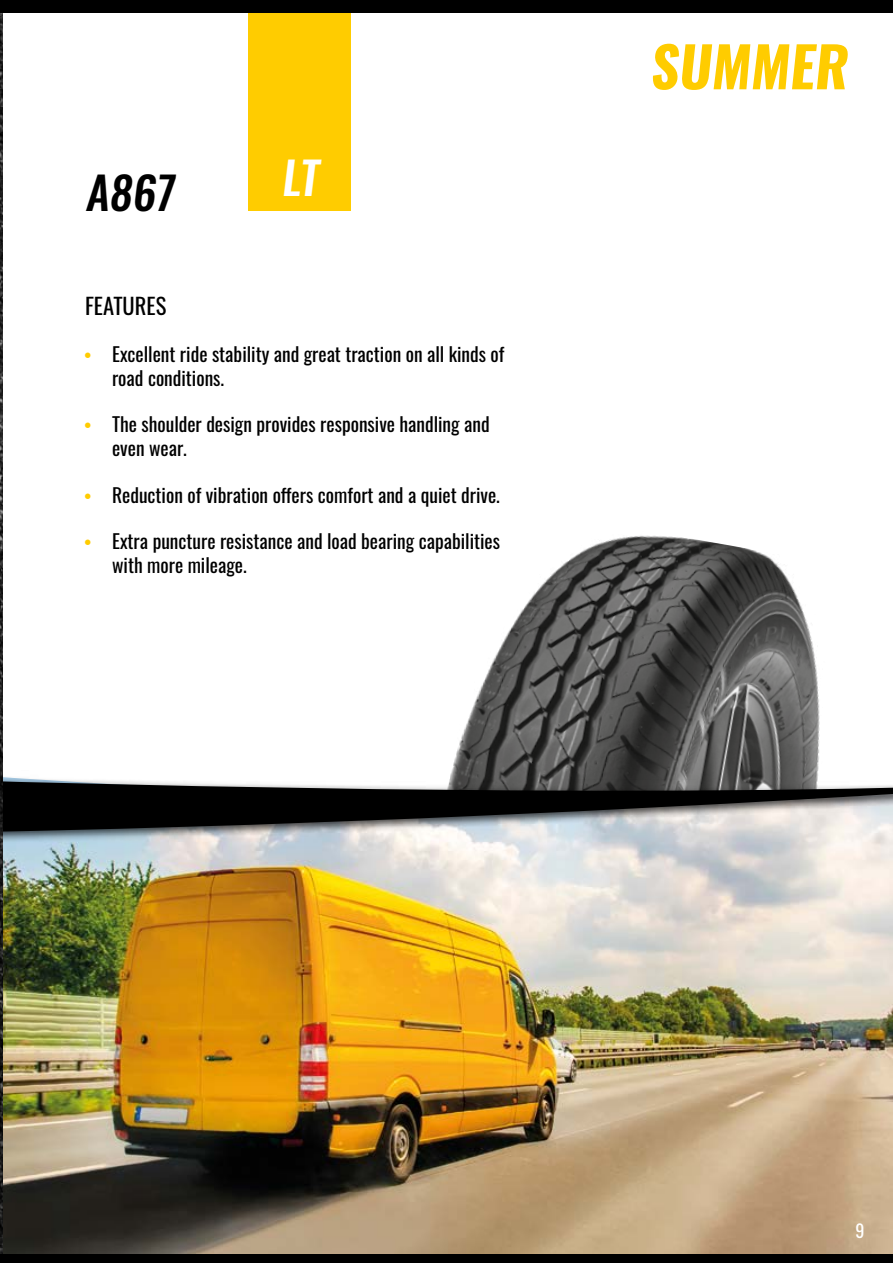
<style>
.page{position:relative;width:893px;height:1263px;background:#fff}
.page>*{position:absolute;margin:0;border:0;box-sizing:border-box;transform-origin:0 0}
.t1{font:700 55.5px "Oswald";color:#fc0}
.t2{font:500 45px "Oswald";color:#000}
.t3{font:500 45px "Oswald";color:#fff}
.t4{font:22.5px "Oswald";color:#000}
.t5{font:19.5px/23.4px "Oswald";color:#000}
.t6{font:18px "Oswald";color:#fff}
.s1{font-family:"Britannic";font-weight:700;color:#fc0}
</style>
<div class="page">
<img style="left:461px;top:535px;width:359px;height:205px">
<img style="left:2px;top:872px;width:891px;height:382px">
<div style="left:0;top:740px;width:893px;height:107px;background:#000;opacity:.75"></div>
<svg style="left:2px;top:746px;width:891px;height:126px"></svg>
<img style="left:0;top:13px;width:2px;height:1241px">
<div style="left:0;top:1254px;width:893px;height:9px;background:#000"></div>
<div style="left:249px;top:13px;width:102px;height:198px;background:#fc0"></div>
<div style="left:0;top:0;width:893px;height:13px;background:#000"></div>
<h2 class="t2" style="left:85px;top:169px;width:99px">A867</h2>
<h2 class="t3" style="left:281px;top:154px;width:47px">LT</h2>
<p class="t4" style="left:85px;top:286px;width:83px">FEATURES</p>
<p class="t5" style="left:112px;top:341px;width:394px;text-indent:-27px"><span class="s1">•</span> Excellent ride stability and great traction on all kinds of road conditions.</p>
<p class="t5" style="left:112px;top:411px;width:379px;text-indent:-27px"><span class="s1">•</span> The shoulder design provides responsive handling and even wear.</p>
<p class="t5" style="left:85px;top:481px;width:416px"><span class="s1">•</span> Reduction of vibration offers comfort and a quiet drive.</p>
<p class="t5" style="left:112px;top:528px;width:389px;text-indent:-27px"><span class="s1">•</span> Extra puncture resistance and load bearing capabilities with more mileage.</p>
<h1 class="t1" style="left:649px;top:38px;width:209px">SUMMER</h1>
<p class="t6" style="left:855px;top:1217px;width:16px">99</p>
</div>
